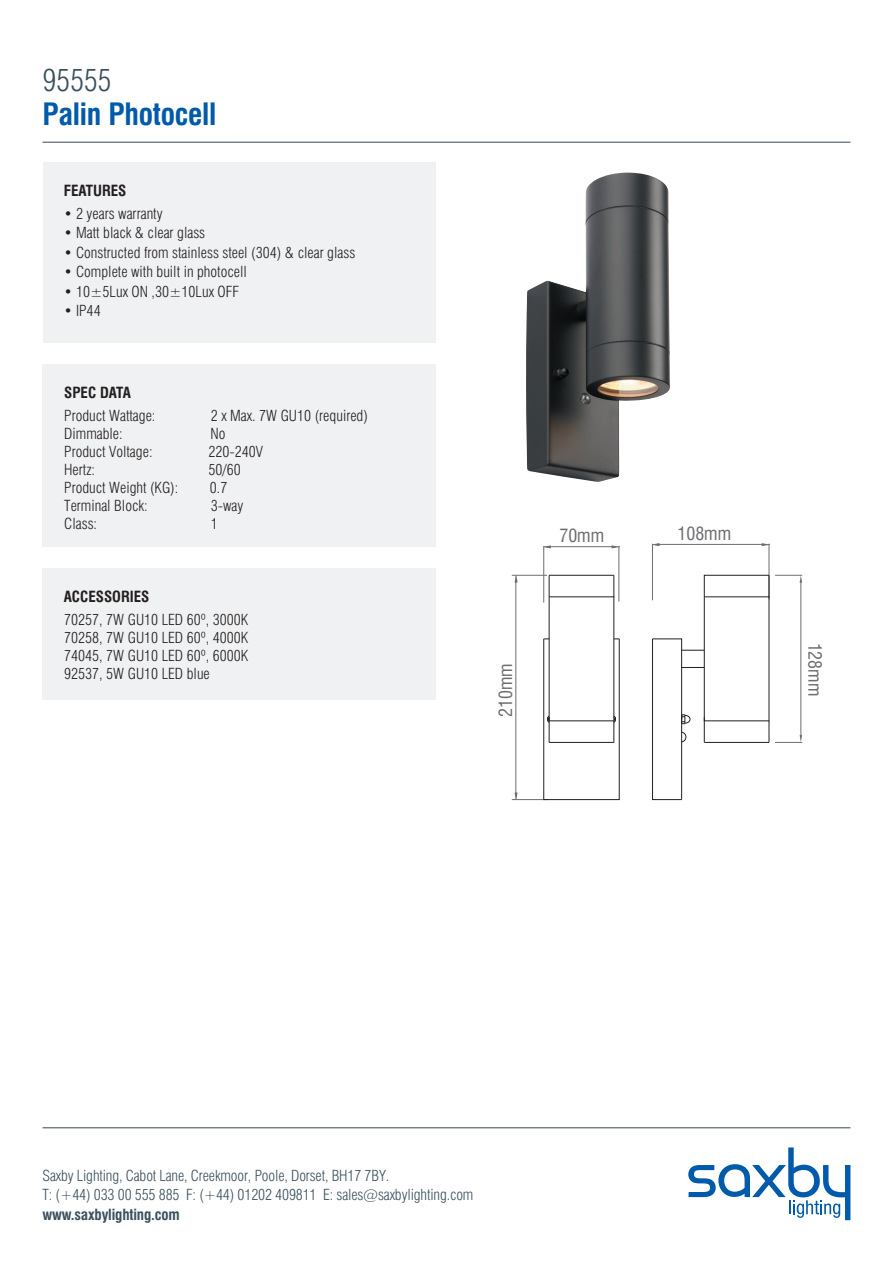
<style>
.page{position:relative;width:893px;height:1263px;background:#fff}
.page>*{position:absolute;margin:0;border:0;box-sizing:border-box;transform-origin:0 0}
.t1{font:700 condensed 30px "Swiss 721 BT";letter-spacing:-.01em;color:#015aaa}
.t2{font:300 condensed 30px "Swiss 721 BT";letter-spacing:-.01em;color:#3a515d}
.t3{font:condensed 18px "Swiss 721 BT";color:#6c6d70}
.t4{font:300 condensed 15px/18px "Swiss 721 BT";color:#231f20;text-align:justify}
.t5{font:300 condensed 15px/19.5px "Swiss 721 BT";letter-spacing:-.01em;color:#3a515d}
.t6{font:700 condensed 15px "Swiss 721 BT";color:#231f20}
.t7{font:700 condensed 15px "Swiss 721 BT";letter-spacing:-.01em;color:#3a515d}
</style>
<div class="page">
<hr style="left:43px;top:142px;width:807px;height:1px;background:#38454d">
<div style="left:43px;top:163px;width:393px;height:180px;background:#f0f1f2"></div>
<hr style="left:619px;top:546px;width:1px;height:55px;background:#6c6d70">
<hr style="left:543px;top:546px;width:1px;height:56px;background:#6c6d70">
<hr style="left:547px;top:546px;width:68px;height:1px;background:#6c6d70">
<svg style="left:543px;top:545px;width:8px;height:3px"></svg>
<svg style="left:612px;top:545px;width:8px;height:3px"></svg>
<hr style="left:769px;top:544px;width:1px;height:55px;background:#6c6d70">
<hr style="left:652px;top:544px;width:1px;height:56px;background:#6c6d70">
<hr style="left:656px;top:544px;width:109px;height:1px;background:#6c6d70">
<svg style="left:652px;top:543px;width:7px;height:3px"></svg>
<svg style="left:762px;top:543px;width:8px;height:3px"></svg>
<hr style="left:512px;top:575px;width:35px;height:1px;background:#6c6d70">
<hr style="left:512px;top:799px;width:36px;height:1px;background:#6c6d70">
<hr style="left:516px;top:579px;width:1px;height:217px;background:#6c6d70">
<svg style="left:514px;top:575px;width:3px;height:7px"></svg>
<div style="left:543px;top:639px;width:77px;height:161px;border:1px solid #231f20"></div>
<hr style="left:549px;top:742px;width:65px;height:1px;background:#231f20">
<hr style="left:613px;top:597px;width:1px;height:124px;background:#231f20">
<hr style="left:549px;top:597px;width:1px;height:124px;background:#231f20">
<svg style="left:613px;top:715px;width:3px;height:27px"></svg>
<svg style="left:547px;top:715px;width:3px;height:27px"></svg>
<svg style="left:548px;top:575px;width:66px;height:22px"></svg>
<hr style="left:549px;top:575px;width:65px;height:1px;background:#231f20">
<hr style="left:549px;top:720px;width:65px;height:1px;background:#231f20">
<svg style="left:652px;top:575px;width:150px;height:225px"></svg>
<img style="left:526px;top:173px;width:144px;height:309px">
<div style="left:43px;top:364px;width:393px;height:183px;background:#f0f1f2"></div>
<div style="left:43px;top:569px;width:393px;height:131px;background:#f0f1f2"></div>
<svg style="left:688px;top:1147px;width:162px;height:73px"></svg>
<hr style="left:43px;top:1127px;width:807px;height:1px;background:#38454d">
<h1 class="t2" style="left:43px;top:62px;width:70px">95555</h1>
<h1 class="t1" style="left:43px;top:96px;width:175px">Palin Photocell</h1>
<p class="t6" style="left:64px;top:181px;width:64px">FEATURES</p>
<p class="t4" style="left:64px;top:204px;width:100px">• 2 years warranty</p>
<p class="t4" style="left:64px;top:224px;width:143px">• Matt black &amp; clear glass</p>
<p class="t4" style="left:64px;top:243px;width:293px">• Constructed from stainless steel (304) &amp; clear glass</p>
<p class="t4" style="left:64px;top:263px;width:185px">• Complete with built in photocell</p>
<p class="t4" style="left:64px;top:282px;width:177px">• 10±5Lux ON ,30±10Lux OFF</p>
<p class="t4" style="left:64px;top:302px;width:38px">• IP44</p>
<p class="t6" style="left:64px;top:383px;width:68px">SPEC DATA</p>
<p class="t4" style="left:64px;top:406px;width:93px">Product Wattage:</p>
<p class="t4" style="left:211px;top:406px;width:159px">2 x Max. 7W GU10 (required)</p>
<p class="t4" style="left:64px;top:424px;width:60px">Dimmable:</p>
<p class="t4" style="left:211px;top:424px;width:17px">No</p>
<p class="t4" style="left:64px;top:442px;width:90px">Product Voltage:</p>
<p class="t4" style="left:208px;top:442px;width:56px">220-240V</p>
<p class="t4" style="left:64px;top:460px;width:32px">Hertz:</p>
<p class="t4" style="left:208px;top:460px;width:34px">50/60</p>
<p class="t4" style="left:64px;top:478px;width:116px">Product Weight (KG):</p>
<p class="t4" style="left:210px;top:478px;width:19px">0.7</p>
<p class="t4" style="left:64px;top:496px;width:85px">Terminal Block:</p>
<p class="t4" style="left:211px;top:496px;width:34px">3-way</p>
<p class="t4" style="left:64px;top:514px;width:34px">Class:</p>
<p class="t4" style="left:211px;top:514px;width:9px">1</p>
<p class="t6" style="left:64px;top:587px;width:87px">ACCESSORIES</p>
<p class="t4" style="left:64px;top:610px;width:185px">70257, 7W GU10 LED 60º, 3000K 70258, 7W GU10 LED 60º, 4000K 74045, 7W GU10 LED 60º, 6000K 92537, 5W GU10 LED blue</p>
<p class="t3" style="left:559px;top:525px;width:46px">70mm</p>
<p class="t3" style="left:677px;top:523px;width:55px">108mm</p>
<p class="t3" style="left:495px;top:717px;width:55px;rotate:-90deg">210mm</p>
<p class="t3" style="left:826px;top:642px;width:55px;rotate:90deg">128mm</p>
<p class="t5" style="left:43px;top:1166px;width:432px">Saxby Lighting, Cabot Lane, Creekmoor, Poole, Dorset, BH17 7BY.<br>T: (+44) 033 00 555 885 F: (+44) 01202 409811 E: sales@saxbylighting.com</p>
<p class="t7" style="left:43px;top:1205px;width:139px">www.saxbylighting.com</p>
</div>
